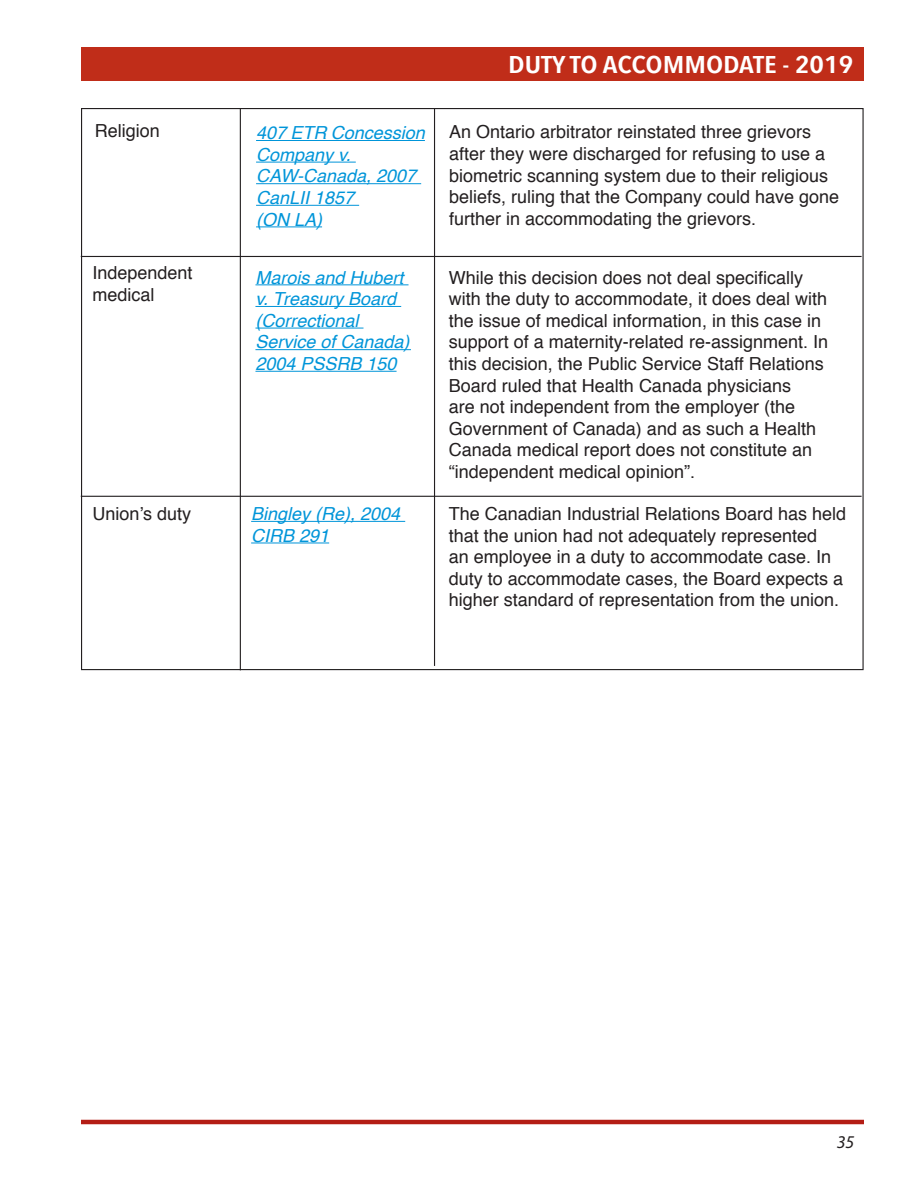
<style>
.page{position:relative;width:918px;height:1188px;background:#fff}
.page>*{position:absolute;margin:0;border:0;box-sizing:border-box;transform-origin:0 0}
.t1{font:600 condensed 24px "Avenir Next LT Pro";color:#fff;scale:1.21 1}
.t2{font:18px/21.6px "Helvetica";color:#231f20}
.t3{font:italic 18px/21.6px "Helvetica";color:#0095d9}
.t4{font:italic 18px "Myriad Pro";color:#231f20}
</style>
<div class="page">
<div style="left:81px;top:47px;width:783px;height:34px;background:#c02d19"></div>
<hr style="left:81px;top:1120px;width:783px;height:4px;background:#b41d15">
<hr style="left:256px;top:140px;width:169px;height:1px;background:#0095d9">
<hr style="left:256px;top:162px;width:100px;height:1px;background:#0095d9">
<hr style="left:256px;top:183px;width:165px;height:1px;background:#0095d9">
<hr style="left:256px;top:205px;width:103px;height:1px;background:#0095d9">
<hr style="left:256px;top:226px;width:66px;height:1px;background:#0095d9">
<hr style="left:434px;top:108px;width:1px;height:558px;background:#231f20">
<hr style="left:240px;top:108px;width:1px;height:562px;background:#231f20">
<hr style="left:81px;top:496px;width:781px;height:1px;background:#231f20">
<hr style="left:255px;top:284px;width:154px;height:1px;background:#0095d9">
<hr style="left:255px;top:306px;width:146px;height:1px;background:#0095d9">
<hr style="left:255px;top:328px;width:108px;height:1px;background:#0095d9">
<hr style="left:255px;top:349px;width:156px;height:1px;background:#0095d9">
<hr style="left:255px;top:371px;width:142px;height:1px;background:#0095d9">
<hr style="left:251px;top:521px;width:154px;height:1px;background:#0095d9">
<hr style="left:251px;top:543px;width:78px;height:1px;background:#0095d9">
<hr style="left:81px;top:256px;width:781px;height:1px;background:#231f20">
<h1 class="t1" style="left:508px;top:50px;width:287px">DUTY TO ACCOMMODATE - 2019</h1>
<p class="t2" style="left:95px;top:121px;width:67px">Religion</p>
<p class="t3" style="left:256px;top:122px;width:170px">407 ETR Concession<br>Company v.<br>CAW-Canada, 2007<br>CanLII 1857<br>(ON LA)</p>
<p class="t2" style="left:449px;top:122px;width:392px">An Ontario arbitrator reinstated three grievors after they were discharged for refusing to use a biometric scanning system due to their religious beliefs, ruling that the Company could have gone further in accommodating the grievors.</p>
<p class="t2" style="left:93px;top:263px;width:102px">Independent medical</p>
<p class="t3" style="left:255px;top:267px;width:156px">Marois and Hubert v. Treasury Board (Correctional<br>Service of Canada)<br>2004 PSSRB 150</p>
<p class="t2" style="left:449px;top:267px;width:381px">While this decision does not deal specifically with the duty to accommodate, it does deal with the issue of medical information, in this case in support of a maternity-related re-assignment. In this decision, the Public Service Staff Relations Board ruled that Health Canada physicians<br>are not independent from the employer (the Government of Canada) and as such a Health Canada medical report does not constitute an “independent medical opinion”.</p>
<p class="t2" style="left:93px;top:503px;width:100px">Union’s duty</p>
<p class="t3" style="left:251px;top:503px;width:151px">Bingley (Re), 2004<br>CIRB 291</p>
<p class="t2" style="left:449px;top:503px;width:399px">The Canadian Industrial Relations Board has held that the union had not adequately represented<br>an employee in a duty to accommodate case. In duty to accommodate cases, the Board expects a higher standard of representation from the union.</p>
<p class="t4" style="left:837px;top:1131px;width:19px">35</p>
</div>
